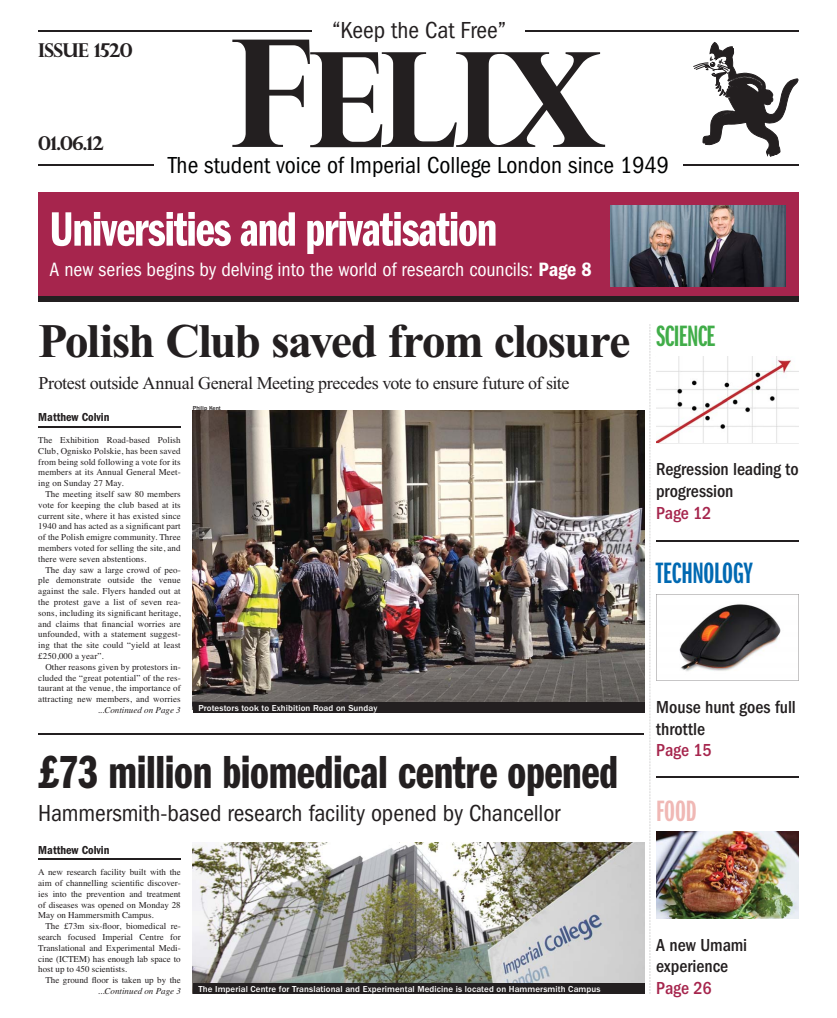
<style>
.page{position:relative;width:837px;height:1018px;background:#fff}
.page>*{position:absolute;margin:0;border:0;box-sizing:border-box;transform-origin:0 0}
.t1{font:131.7px "Title Wave";color:#231f20}
.t2{font:50px "Franklin Gothic LT Demi Cmpr";letter-spacing:-.02em;color:#fff}
.t3{font:48px "Franklin Gothic LT Demi Cmpr";letter-spacing:-.01em;color:#231f20}
.t4{font:700 48px "Times New Roman";letter-spacing:-.04em;color:#231f20}
.t5{font:30.5px "Franklin Gothic LT Demi X Cmpr";letter-spacing:-.005em;color:#0069b2}
.t6{font:30.5px "Franklin Gothic LT Demi X Cmpr";letter-spacing:-.02em;color:#41ad49}
.t7{font:30.5px "Franklin Gothic LT Demi X Cmpr";color:#f0b8b5}
.t8{font:condensed 24px "Franklin Gothic LT";color:#231f20}
.t9{font:condensed 24px "Franklin Gothic LT";color:#010202}
.t10{font:condensed 20px "Franklin Gothic LT";color:#fff}
.t11{font:19.1px "Title Wave";letter-spacing:-.04em;color:#231f20}
.t12{font:500 condensed 18px/21.6px "Franklin Gothic LT";letter-spacing:-.005em;color:#231f20}
.t13{font:18px "Times New Roman";letter-spacing:-.02em;color:#231f20}
.t14{font:600 condensed 12px "Franklin Gothic LT";color:#231f20}
.t15{font:9px "Times";letter-spacing:.01em;color:#231f20}
.t16{font:500 9px "Franklin Gothic LT";letter-spacing:.01em;color:#fff}
.t17{font:italic 9px "Times";color:#231f20}
.t18{font:500 6px "Franklin Gothic LT";color:#231f20}
.s1{font-size:149.2px}
.s2{font-weight:600}
.s3{color:#a6254d}
</style>
<div class="page">
<img style="left:193px;top:410px;width:451px;height:292px">
<hr style="left:38px;top:30px;width:274px;height:1px;background:#231f20">
<hr style="left:525px;top:30px;width:273px;height:1px;background:#231f20">
<hr style="left:38px;top:165px;width:116px;height:1px;background:#231f20">
<hr style="left:683px;top:165px;width:115px;height:1px;background:#231f20">
<svg style="left:693px;top:42px;width:105px;height:115px"></svg>
<div style="left:38px;top:192px;width:760px;height:110px;background:#a6254d"></div>
<div style="left:38px;top:297px;width:760px;height:5px;background:#231f20"></div>
<hr style="left:38px;top:858px;width:143px;height:1px;background:#231f20">
<div style="left:193px;top:702px;width:451px;height:11px;background:#231f20"></div>
<hr style="left:38px;top:733px;width:606px;height:1px;background:#231f20">
<hr style="left:38px;top:426px;width:143px;height:1px;background:#231f20">
<img style="left:610px;top:205px;width:175px;height:81px">
<img style="left:193px;top:842px;width:451px;height:141px">
<div style="left:193px;top:983px;width:451px;height:11px;background:#231f20"></div>
<svg style="left:649px;top:324px;width:149px;height:670px"></svg>
<img style="left:655px;top:832px;width:143px;height:86px">
<p class="t11" style="left:38px;top:39px;width:96px">ISSUE 1520</p>
<p class="t11" style="left:38px;top:132px;width:67px">01.06.12</p>
<p class="t8" style="left:332px;top:22px;width:175px">“Keep the Cat Free”</p>
<p class="t1" style="left:230px;top:24px;width:378px"><span class="s1">F</span>ELIX</p>
<p class="t9" style="left:168px;top:157px;width:502px">The student voice of Imperial College London since 1949</p>
<p class="t2" style="left:50px;top:199px;width:449px">Universities and privatisation</p>
<p class="t10" style="left:50px;top:263px;width:543px">A new series begins by delving into the world of research councils: <span class="s2">Page 8</span></p>
<p class="t4" style="left:38px;top:312px;width:593px">Polish Club saved from closure</p>
<p class="t13" style="left:38px;top:376px;width:532px">Protest outside Annual General Meeting precedes vote to ensure future of site</p>
<p class="t14" style="left:38px;top:410px;width:73px">Matthew Colvin</p>
<p class="t15" style="left:38px;top:437px;width:144px">The Exhibition Road-based Polish</p>
<p class="t15" style="left:38px;top:447px;width:144px">Club, Ognisko Polskie, has been saved</p>
<p class="t15" style="left:38px;top:458px;width:144px">from being sold following a vote for its</p>
<p class="t15" style="left:38px;top:469px;width:144px">members at its Annual General Meet-</p>
<p class="t15" style="left:38px;top:480px;width:87px">ing on Sunday 27 May.</p>
<p class="t15" style="left:45px;top:491px;width:137px">The meeting itself saw 80 members</p>
<p class="t15" style="left:38px;top:501px;width:144px">vote for keeping the club based at its</p>
<p class="t15" style="left:38px;top:512px;width:144px">current site, where it has existed since</p>
<p class="t15" style="left:38px;top:523px;width:144px">1940 and has acted as a significant part</p>
<p class="t15" style="left:38px;top:534px;width:144px">of the Polish emigre community. Three</p>
<p class="t15" style="left:38px;top:545px;width:144px">members voted for selling the site, and</p>
<p class="t15" style="left:38px;top:555px;width:109px">there were seven abstentions.</p>
<p class="t15" style="left:45px;top:566px;width:137px">The day saw a large crowd of peo-</p>
<p class="t15" style="left:38px;top:577px;width:144px">ple demonstrate outside the venue</p>
<p class="t15" style="left:38px;top:588px;width:144px">against the sale. Flyers handed out at</p>
<p class="t15" style="left:38px;top:599px;width:144px">the protest gave a list of seven rea-</p>
<p class="t15" style="left:38px;top:609px;width:144px">sons, including its significant heritage,</p>
<p class="t15" style="left:38px;top:620px;width:144px">and claims that financial worries are</p>
<p class="t15" style="left:38px;top:631px;width:144px">unfounded, with a statement suggest-</p>
<p class="t15" style="left:38px;top:642px;width:144px">ing that the site could “yield at least</p>
<p class="t15" style="left:38px;top:653px;width:67px">£250,000 a year”.</p>
<p class="t15" style="left:45px;top:663px;width:137px">Other reasons given by protestors in-</p>
<p class="t15" style="left:38px;top:674px;width:144px">cluded the “great potential” of the res-</p>
<p class="t15" style="left:38px;top:685px;width:144px">taurant at the venue, the importance of</p>
<p class="t15" style="left:38px;top:696px;width:144px">attracting new members, and worries</p>
<p class="t17" style="left:98px;top:707px;width:84px">...Continued on Page 3</p>
<p class="t18" style="left:193px;top:404px;width:30px">Philip Kent</p>
<p class="t16" style="left:198px;top:702px;width:180px">Protestors took to Exhibition Road on Sunday</p>
<p class="t3" style="left:38px;top:743px;width:581px">£73 million biomedical centre opened</p>
<p class="t8" style="left:38px;top:805px;width:523px">Hammersmith-based research facility opened by Chancellor</p>
<p class="t14" style="left:38px;top:842px;width:73px">Matthew Colvin</p>
<p class="t15" style="left:38px;top:869px;width:144px">A new research facility built with the</p>
<p class="t15" style="left:38px;top:879px;width:144px">aim of channelling scientific discover-</p>
<p class="t15" style="left:38px;top:890px;width:144px">ies into the prevention and treatment</p>
<p class="t15" style="left:38px;top:901px;width:144px">of diseases was opened on Monday 28</p>
<p class="t15" style="left:38px;top:912px;width:117px">May on Hammersmith Campus.</p>
<p class="t15" style="left:45px;top:923px;width:137px">The £73m six-floor, biomedical re-</p>
<p class="t15" style="left:38px;top:933px;width:144px">search focused Imperial Centre for</p>
<p class="t15" style="left:38px;top:944px;width:144px">Translational and Experimental Medi-</p>
<p class="t15" style="left:38px;top:955px;width:144px">cine (ICTEM) has enough lab space to</p>
<p class="t15" style="left:38px;top:966px;width:90px">host up to 450 scientists.</p>
<p class="t15" style="left:45px;top:977px;width:137px">The ground floor is taken up by the</p>
<p class="t17" style="left:98px;top:987px;width:84px">...Continued on Page 3</p>
<p class="t16" style="left:198px;top:983px;width:403px">The Imperial Centre for Translational and Experimental Medicine is located on Hammersmith Campus</p>
<p class="t6" style="left:656px;top:325px;width:61px">SCIENCE</p>
<p class="t12" style="left:656px;top:460px;width:144px">Regression leading to progression<br><span class="s3">Page 12</span></p>
<p class="t5" style="left:656px;top:563px;width:98px">TECHNOLOGY</p>
<p class="t12" style="left:656px;top:698px;width:141px">Mouse hunt goes full throttle<br><span class="s3">Page 15</span></p>
<p class="t7" style="left:656px;top:800px;width:42px">FOOD</p>
<p class="t12" style="left:656px;top:935px;width:93px">A new Umami experience<br><span class="s3">Page 26</span></p>
</div>
